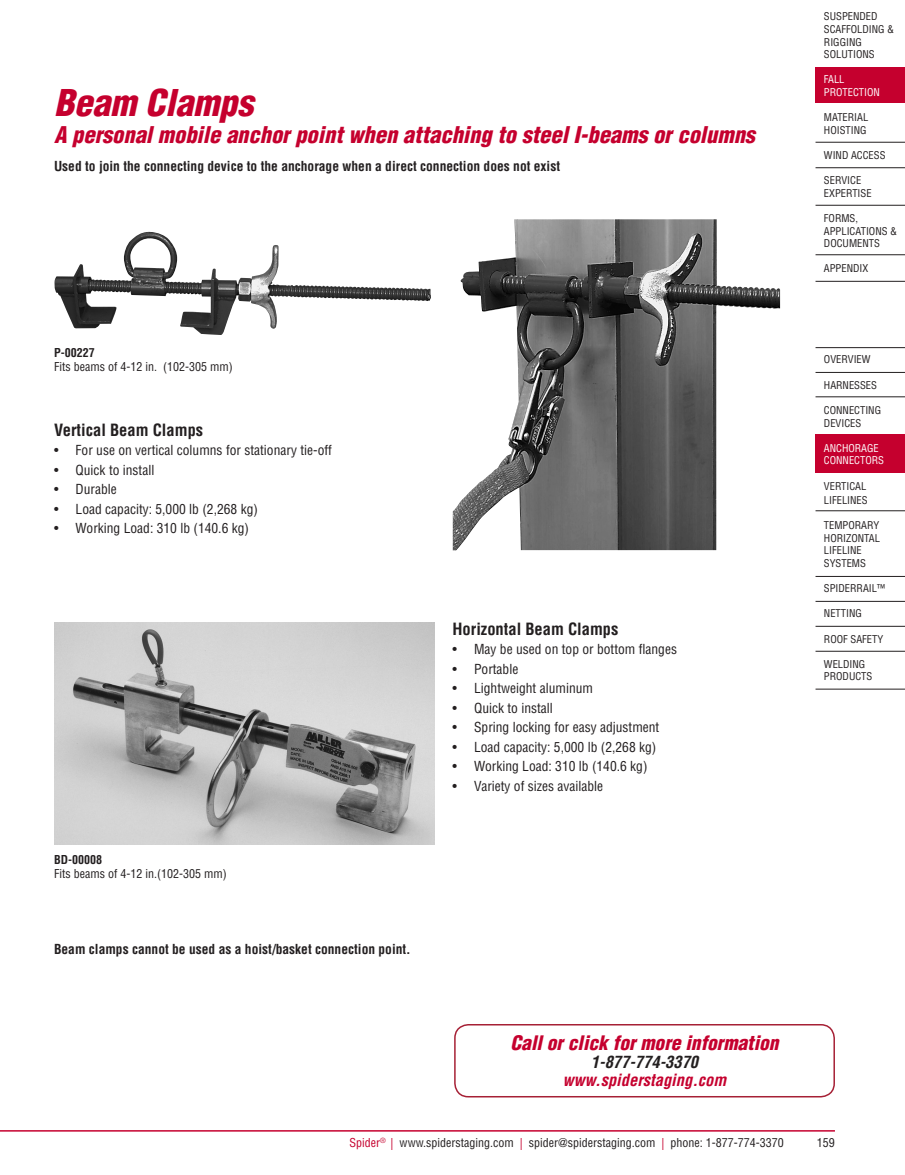
<style>
.page{position:relative;width:905px;height:1175px;background:#fff}
.page>*{position:absolute;margin:0;border:0;box-sizing:border-box;transform-origin:0 0}
.t1{font:italic 900 condensed 36px "Helvetica LT Std";color:#c5002e}
.t2{font:italic 900 condensed 22.5px "Helvetica LT Std";color:#c5002e}
.t3{font:italic 900 condensed 19.5px "Helvetica LT Std";color:#c5002e}
.t4{font:700 condensed 16.5px "Helvetica LT Std";color:#231f20}
.t5{font:italic 700 condensed 16.5px "Helvetica LT Std";color:#c5002e}
.t6{font:italic 700 condensed 16.5px "Helvetica LT Std";color:#231f20}
.t7{font:condensed 13.5px "Helvetica LT Std";color:#231f20}
.t8{font:700 condensed 13.5px "Helvetica LT Std";color:#231f20}
.t9{font:condensed 12px "Helvetica LT Std";color:#231f20}
.t10{font:700 condensed 12px "Helvetica LT Std";color:#231f20}
.t11{font:condensed 10.5px/12.6px "Helvetica LT Std";color:#231f20}
.t12{font:condensed 10.5px/12.6px "Helvetica LT Std";color:#fff}
.s1{color:#c5002e}
</style>
<div class="page">
<hr style="left:0;top:1130px;width:835px;height:1px;background:#c5002e">
<div style="left:815px;top:68px;width:89px;height:35px;background:#c5002e"></div>
<hr style="left:815px;top:142px;width:89px;height:1px;background:#231f20">
<hr style="left:815px;top:167px;width:89px;height:1px;background:#231f20">
<hr style="left:815px;top:205px;width:89px;height:1px;background:#231f20">
<hr style="left:815px;top:254px;width:89px;height:1px;background:#231f20">
<hr style="left:815px;top:281px;width:89px;height:1px;background:#231f20">
<img style="left:54px;top:240px;width:180px;height:95px">
<img style="left:453px;top:219px;width:327px;height:331px">
<img style="left:54px;top:623px;width:380px;height:221px">
<div style="left:454px;top:1024px;width:381px;height:73px;border:2px solid #a62035;border-radius:14px"></div>
<div style="left:815px;top:434px;width:89px;height:38px;background:#c5002e"></div>
<hr style="left:815px;top:396px;width:89px;height:1px;background:#231f20">
<hr style="left:815px;top:510px;width:89px;height:1px;background:#231f20">
<hr style="left:815px;top:347px;width:89px;height:1px;background:#231f20">
<hr style="left:815px;top:372px;width:89px;height:1px;background:#231f20">
<hr style="left:815px;top:601px;width:89px;height:1px;background:#231f20">
<hr style="left:815px;top:576px;width:89px;height:1px;background:#231f20">
<hr style="left:815px;top:626px;width:89px;height:1px;background:#231f20">
<hr style="left:815px;top:651px;width:89px;height:1px;background:#231f20">
<hr style="left:815px;top:688px;width:89px;height:1px;background:#231f20">
<p class="t1" style="left:54px;top:80px;width:201px">Beam Clamps</p>
<p class="t2" style="left:54px;top:121px;width:702px">A personal mobile anchor point when attaching to steel I-beams or columns</p>
<p class="t8" style="left:54px;top:157px;width:507px">Used to join the connecting device to the anchorage when a direct connection does not exist</p>
<p class="t10" style="left:54px;top:345px;width:42px">P-00227</p>
<p class="t9" style="left:54px;top:359px;width:180px">Fits beams of 4-12 in. (102-305 mm)</p>
<p class="t4" style="left:54px;top:419px;width:151px">Vertical Beam Clamps</p>
<p class="t7" style="left:54px;top:442px;width:279px">• For use on vertical columns for stationary tie-off</p>
<p class="t7" style="left:54px;top:461px;width:102px">• Quick to install</p>
<p class="t7" style="left:54px;top:481px;width:64px">• Durable</p>
<p class="t7" style="left:54px;top:500px;width:205px">• Load capacity: 5,000 lb (2,268 kg)</p>
<p class="t7" style="left:54px;top:520px;width:196px">• Working Load: 310 lb (140.6 kg)</p>
<p class="t10" style="left:54px;top:852px;width:49px">BD-00008</p>
<p class="t9" style="left:54px;top:866px;width:174px">Fits beams of 4-12 in.(102-305 mm)</p>
<p class="t8" style="left:54px;top:941px;width:358px">Beam clamps cannot be used as a hoist/basket connection point.</p>
<p class="t4" style="left:452px;top:618px;width:167px">Horizontal Beam Clamps</p>
<p class="t7" style="left:452px;top:641px;width:226px">• May be used on top or bottom flanges</p>
<p class="t7" style="left:452px;top:660px;width:67px">• Portable</p>
<p class="t7" style="left:452px;top:680px;width:142px">• Lightweight aluminum</p>
<p class="t7" style="left:452px;top:699px;width:102px">• Quick to install</p>
<p class="t7" style="left:452px;top:719px;width:208px">• Spring locking for easy adjustment</p>
<p class="t7" style="left:452px;top:738px;width:205px">• Load capacity: 5,000 lb (2,268 kg)</p>
<p class="t7" style="left:452px;top:758px;width:196px">• Working Load: 310 lb (140.6 kg)</p>
<p class="t7" style="left:452px;top:777px;width:152px">• Variety of sizes available</p>
<p class="t3" style="left:510px;top:1030px;width:270px">Call or click for more information</p>
<p class="t6" style="left:591px;top:1051px;width:109px">1-877-774-3370</p>
<p class="t5" style="left:562px;top:1069px;width:165px">www.spiderstaging.com</p>
<p class="t11" style="left:824px;top:10px;width:72px">SUSPENDED<br>SCAFFOLDING &amp;<br>RIGGING<br>SOLUTIONS</p>
<p class="t12" style="left:824px;top:73px;width:58px">FALL<br>PROTECTION</p>
<p class="t11" style="left:824px;top:111px;width:46px">MATERIAL<br>HOISTING</p>
<p class="t11" style="left:824px;top:149px;width:63px">WIND ACCESS</p>
<p class="t11" style="left:824px;top:174px;width:49px">SERVICE<br>EXPERTISE</p>
<p class="t11" style="left:824px;top:212px;width:75px">FORMS,<br>APPLICATIONS &amp;<br>DOCUMENTS</p>
<p class="t11" style="left:824px;top:262px;width:46px">APPENDIX</p>
<p class="t11" style="left:824px;top:353px;width:48px">OVERVIEW</p>
<p class="t11" style="left:824px;top:378px;width:55px">HARNESSES</p>
<p class="t11" style="left:824px;top:404px;width:59px">CONNECTING<br>DEVICES</p>
<p class="t12" style="left:824px;top:441px;width:62px">ANCHORAGE<br>CONNECTORS</p>
<p class="t11" style="left:824px;top:479px;width:44px">VERTICAL</p>
<p class="t11" style="left:824px;top:494px;width:45px">LIFELINES</p>
<p class="t11" style="left:824px;top:519px;width:57px">TEMPORARY</p>
<p class="t11" style="left:824px;top:531px;width:58px">HORIZONTAL<br>LIFELINE</p>
<p class="t11" style="left:824px;top:557px;width:44px">SYSTEMS</p>
<p class="t11" style="left:824px;top:582px;width:62px">SPIDERRAIL™</p>
<p class="t11" style="left:824px;top:607px;width:39px">NETTING</p>
<p class="t11" style="left:824px;top:632px;width:61px">ROOF SAFETY</p>
<p class="t11" style="left:824px;top:657px;width:50px">WELDING<br>PRODUCTS</p>
<p class="t9" style="left:349px;top:1134px;width:436px"><span class="s1">Spider</span><sup>®</sup> <span class="s1">|</span> www.spiderstaging.com <span class="s1">|</span> spider@spiderstaging.com <span class="s1">|</span> phone: 1-877-774-3370</p>
<p class="t9" style="left:817px;top:1134px;width:19px">159</p>
</div>
